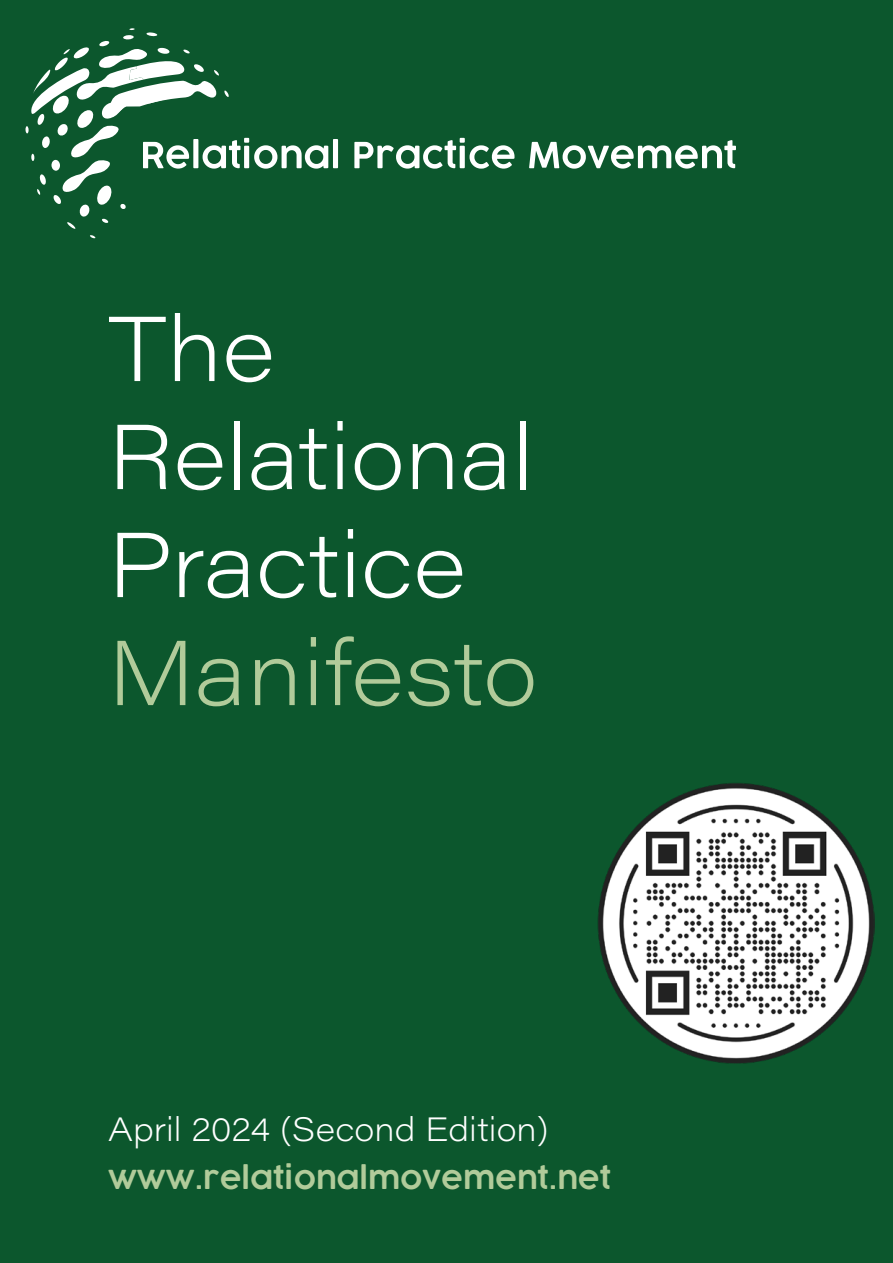
<style>
.page{position:relative;width:893px;height:1263px;background:#0c572d}
.page>*{position:absolute;margin:0;border:0;box-sizing:border-box;transform-origin:0 0}
.t1{font:200 90px "Acumin Pro Wide";color:#fff}
.t2{font:200 90px "Acumin Pro Wide";color:#b1cb9a}
.t3{font:200 33px "Acumin Pro Wide";letter-spacing:.005em;color:#fff}
.t4{font:600 30px "COCOGOOSE";color:#b1cb9a}
</style>
<div class="page">
<img style="left:597px;top:783px;width:278px;height:280px">
<svg style="left:146px;top:32px;width:11px;height:4px"></svg>
<div style="left:123px;top:35px;width:11px;height:5px;background:#fff;border-radius:50%"></div>
<svg style="left:90px;top:235px;width:6px;height:3px"></svg>
<svg style="left:25px;top:41px;width:711px;height:188px"></svg>
<p class="t1" style="left:108px;top:286px;width:168px">The</p>
<p class="t1" style="left:108px;top:394px;width:427px">Relational</p>
<p class="t1" style="left:108px;top:502px;width:359px">Practice</p>
<p class="t2" style="left:108px;top:610px;width:431px">Manifesto</p>
<p class="t3" style="left:108px;top:1105px;width:442px">April 2024 (Second Edition)</p>
<p class="t4" style="left:108px;top:1156px;width:505px">www.relationalmovement.net</p>
</div>
